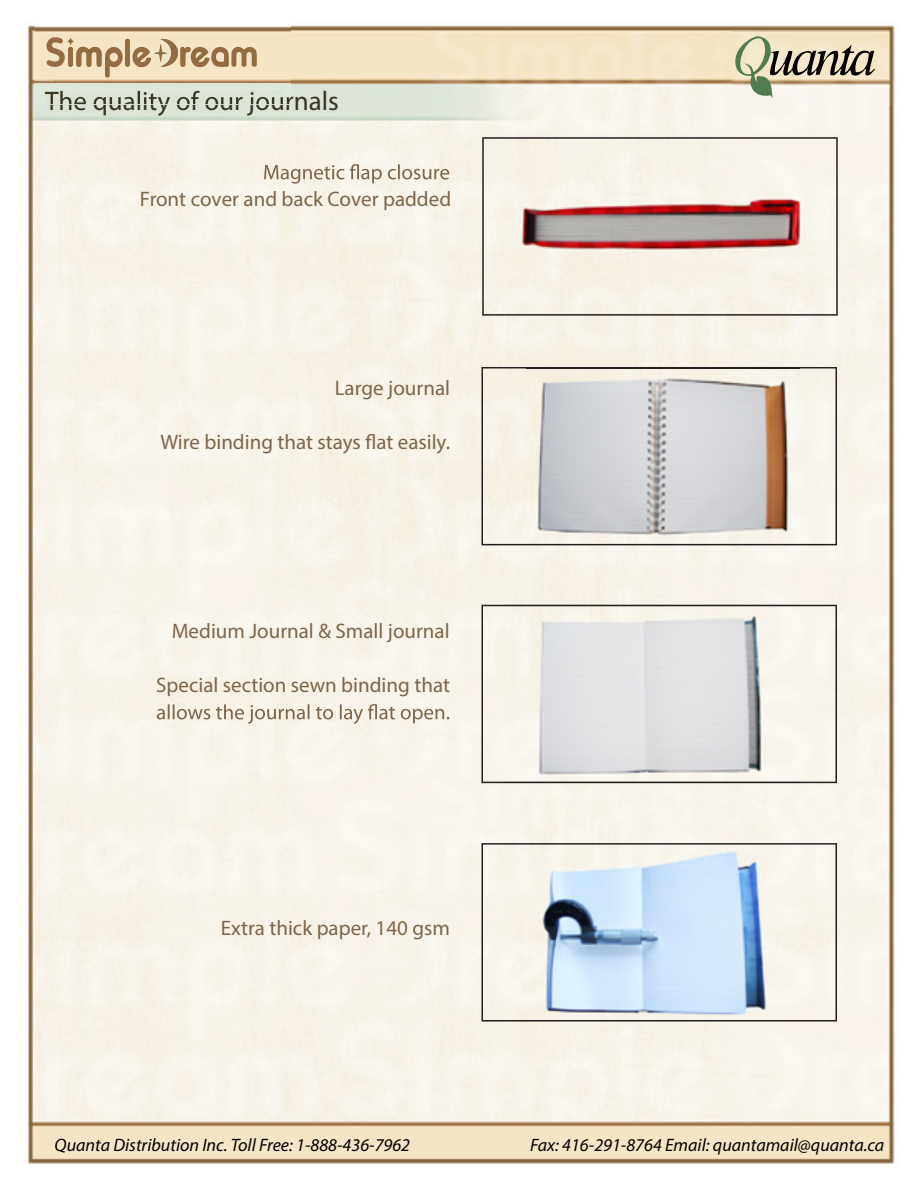
<style>
.page{position:relative;width:918px;height:1188px;background:#fff}
.page>*{position:absolute;margin:0;border:0;box-sizing:border-box;transform-origin:0 0}
.t1{font:27px "Myriad Pro";color:#383621}
.t2{font:21px "Myriad Pro";color:#7d664a}
.t3{font:italic 18px "Myriad Pro";color:#000}
</style>
<div class="page">
<img style="left:24px;top:25px;width:871px;height:1139px">
<img style="left:32px;top:83px;width:336px;height:36px">
<img style="left:45px;top:91px;width:15px;height:13px">
<img style="left:60px;top:91px;width:87px;height:13px">
<svg style="left:149px;top:93px;width:8px;height:11px"></svg>
<img style="left:158px;top:91px;width:125px;height:13px">
<svg style="left:287px;top:97px;width:4px;height:7px"></svg>
<svg style="left:264px;top:164px;width:185px;height:20px;background:#ddd4c6"></svg>
<svg style="left:157px;top:704px;width:292px;height:20px;background:#dfd7ca"></svg>
<div style="left:482px;top:137px;width:356px;height:179px;background:#f8f3e9"></div>
<svg style="left:482px;top:367px;width:355px;height:178px;background:#e7e2da"></svg>
<svg style="left:482px;top:605px;width:355px;height:178px;fill:#f9f5ec"></svg>
<svg style="left:482px;top:843px;width:355px;height:179px;fill:#f8f4eb"></svg>
<img style="left:526px;top:368px;width:273px;height:174px">
<div style="left:503px;top:579px;width:296px;height:222px;background:#f8f4eb"></div>
<img style="left:503px;top:605px;width:296px;height:178px">
<img style="left:518px;top:192px;width:290px;height:69px">
<img style="left:532px;top:845px;width:243px;height:174px">
<svg style="left:735px;top:36px;width:140px;height:62px;background:#c3bda7"></svg>
<svg style="left:47px;top:37px;width:210px;height:41px;background:#d7c09d"></svg>
<p class="t1" style="left:45px;top:85px;width:295px">The quality of our journals</p>
<p class="t2" style="left:140px;top:186px;width:313px">Front cover and back Cover padded</p>
<p class="t2" style="left:335px;top:375px;width:117px">Large journal</p>
<p class="t2" style="left:160px;top:429px;width:291px">Wire binding that stays flat easily.</p>
<p class="t2" style="left:172px;top:618px;width:279px">Medium Journal &amp; Small journal</p>
<p class="t2" style="left:156px;top:672px;width:295px">Special section sewn binding that</p>
<p class="t2" style="left:221px;top:915px;width:231px">Extra thick paper, 140 gsm</p>
<p class="t3" style="left:55px;top:1134px;width:357px">Quanta Distribution Inc. Toll Free: 1-888-436-7962</p>
<p class="t3" style="left:530px;top:1134px;width:356px">Fax: 416-291-8764 Email: quantamail@quanta.ca</p>
</div>
